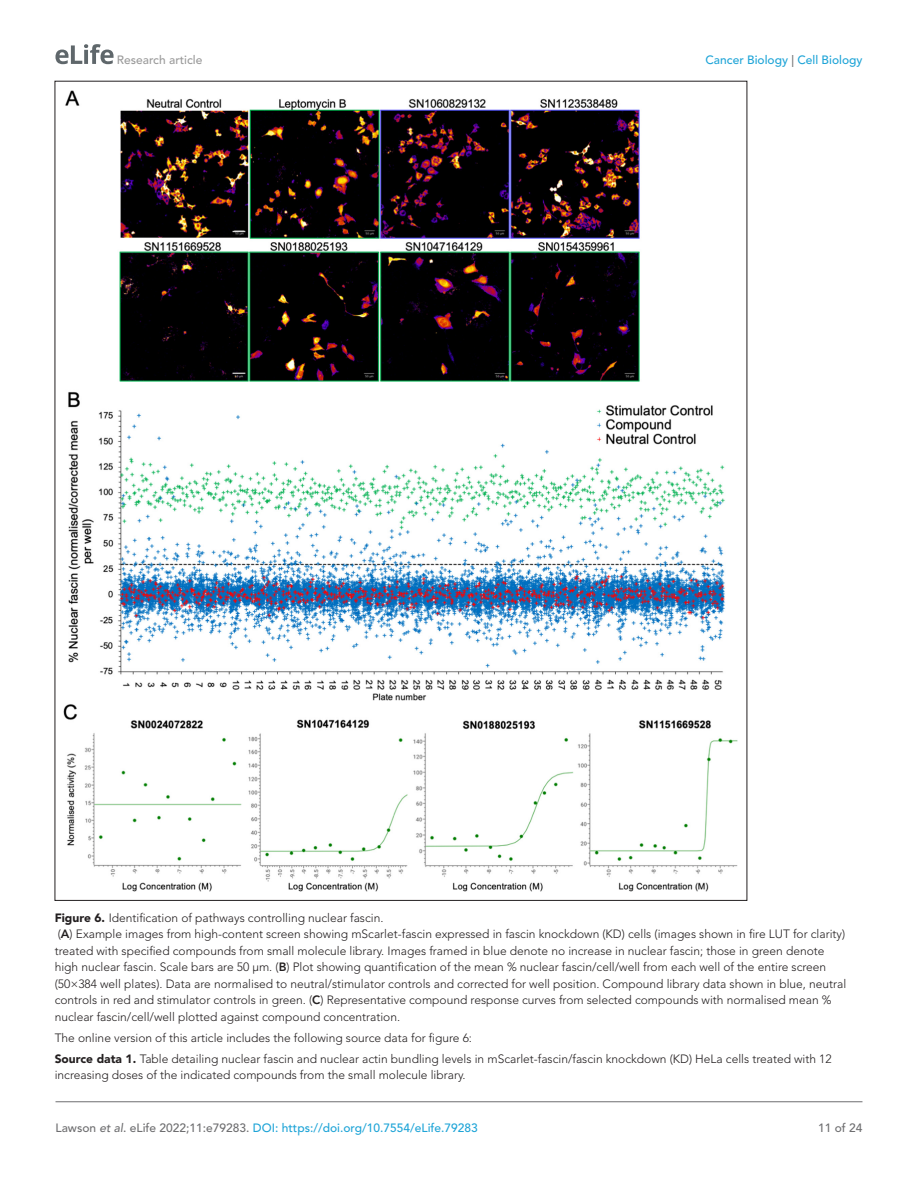
<style>
.page{position:relative;width:918px;height:1188px;background:#fff}
.page>*{position:absolute;margin:0;border:0;box-sizing:border-box;transform-origin:0 0}
.t1{font:300 12px/16.5px "Avenir LT Std";color:#231f20}
.t2{font:500 12px "Avenir LT Std";color:#1ea4d7}
.t3{font:500 12px "Avenir LT Std";color:#9a9a9a}
.t4{font:500 12px "Avenir LT Std";color:#6e6e70}
.s1{color:#6e6e70}
.s2{font-weight:900}
.s3{font-weight:800}
.s4{font-style:italic;color:#6e6e70}
</style>
<div class="page">
<svg style="left:55px;top:44px;width:59px;height:20px"></svg>
<hr style="left:56px;top:1101px;width:806px;height:1px;background:#6e6e70">
<img style="left:64px;top:90px;width:674px;height:801px">
<p class="t3" style="left:117px;top:53px;width:87px">Research article</p>
<p class="t2" style="left:706px;top:53px;width:158px">Cancer Biology <span class="s1">|</span> Cell Biology</p>
<p class="t1" style="left:55px;top:909px;width:793px"><span class="s2">Figure 6.</span> Identification of pathways controlling nuclear fascin.<br>(<span class="s3">A</span>) Example images from high-content screen showing mScarlet-fascin expressed in fascin knockdown (KD) cells (images shown in fire LUT for clarity) treated with specified compounds from small molecule library. Images framed in blue denote no increase in nuclear fascin; those in green denote high nuclear fascin. Scale bars are 50 µm. (<span class="s3">B</span>) Plot showing quantification of the mean % nuclear fascin/cell/well from each well of the entire screen (50×384 well plates). Data are normalised to neutral/stimulator controls and corrected for well position. Compound library data shown in blue, neutral controls in red and stimulator controls in green. (<span class="s3">C</span>) Representative compound response curves from selected compounds with normalised mean % nuclear fascin/cell/well plotted against compound concentration.</p>
<p class="t1" style="left:55px;top:1027px;width:779px;line-height:21px">The online version of this article includes the following source data for figure 6:<br><span class="s2">Source data 1.</span> Table detailing nuclear fascin and nuclear actin bundling levels in mScarlet-fascin/fascin knockdown (KD) HeLa cells treated with 12</p>
<p class="t1" style="left:55px;top:1067px;width:412px">increasing doses of the indicated compounds from the small molecule library.</p>
<p class="t2" style="left:56px;top:1121px;width:424px"><span class="s1">Lawson</span> <span class="s4">et al</span><span class="s1">. eLife 2022;11:e79283.</span> DOI: https://doi.org/10.7554/eLife.79283</p>
<p class="t4" style="left:818px;top:1121px;width:46px">11 of 24</p>
</div>
